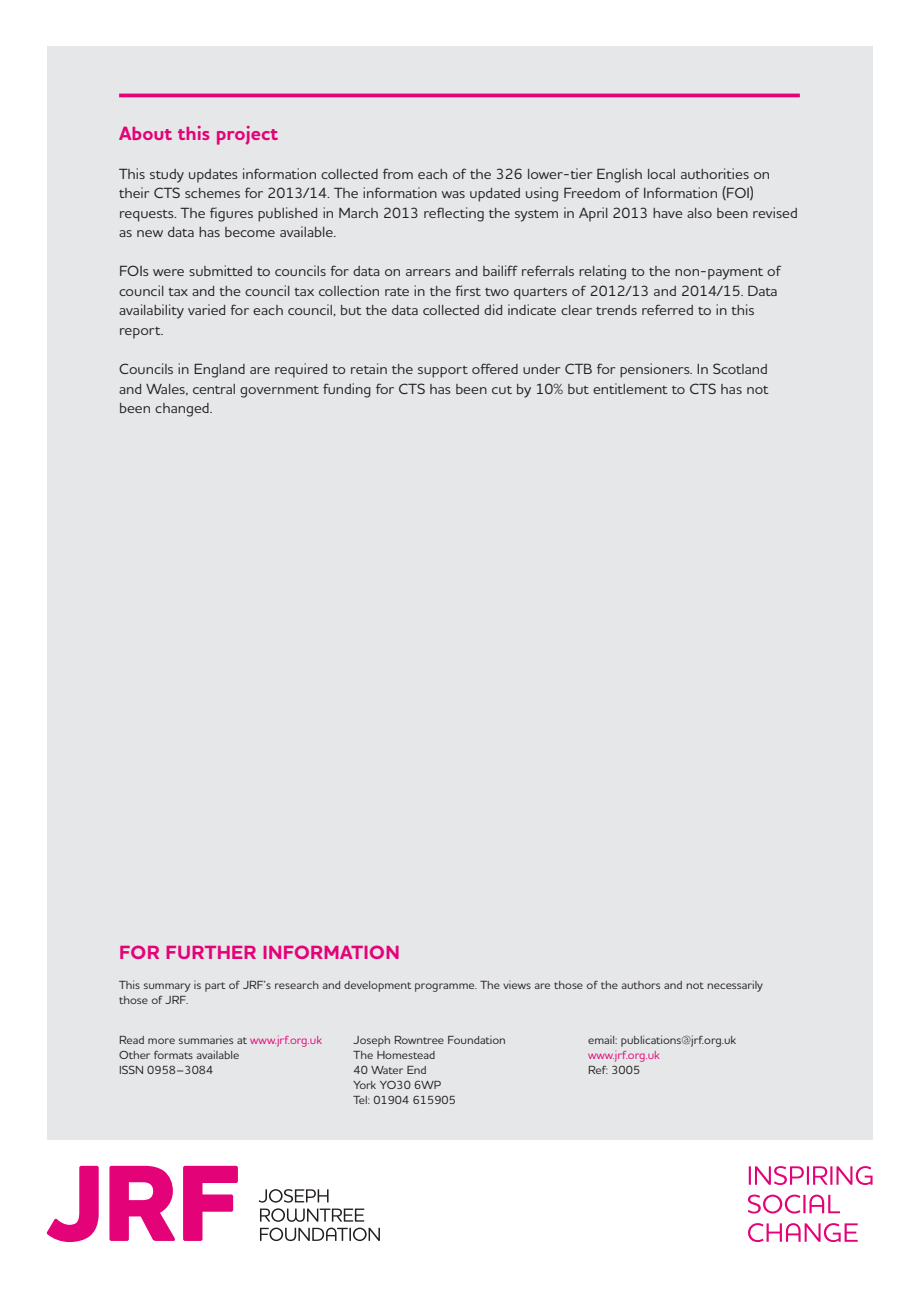
<style>
.page{position:relative;width:919px;height:1289px;background:#fff}
.page>*{position:absolute;margin:0;border:0;box-sizing:border-box;transform-origin:0 0}
.For_further_inform{font:700 19.5px "Houschka Alt Pro";letter-spacing:.015em;color:#e40278}
.About_the_project{font:700 19.5px "Houschka Alt Pro";color:#e40278}
.Body{font:500 15px/19.5px "Houschka Alt Pro";color:#231f20}
.Blurb_in_3_columns{font:500 12px "Houschka Alt Pro";color:#231f20}
.Blurb{font:500 12px/15px "Houschka Alt Pro";color:#231f20}
.Blurb_in_3_columns-2{font:500 12px "Houschka Alt Pro";color:#e40278}
.s1{color:#e40278}
</style>
<div class="page">
<div style="left:47px;top:47px;width:825px;height:1093px;background:#e6e7e9"></div>
<svg style="left:47px;top:1165px;width:52px;height:76px"></svg>
<svg style="left:109px;top:1165px;width:66px;height:75px"></svg>
<svg style="left:183px;top:1165px;width:55px;height:75px"></svg>
<svg style="left:259px;top:1189px;width:69px;height:13px"></svg>
<svg style="left:260px;top:1208px;width:104px;height:13px"></svg>
<svg style="left:260px;top:1227px;width:120px;height:13px"></svg>
<svg style="left:748px;top:1166px;width:55px;height:18px"></svg>
<hr style="left:806px;top:1166px;width:3px;height:18px;background:#e40278">
<svg style="left:813px;top:1166px;width:59px;height:18px"></svg>
<svg style="left:747px;top:1194px;width:92px;height:19px"></svg>
<svg style="left:748px;top:1223px;width:109px;height:18px"></svg>
<hr style="left:119px;top:94px;width:680px;height:3px;background:#e40278">
<p class="About_the_project" style="left:119px;top:121px;width:160px">About this project</p>
<p class="Body" style="left:119px;top:164px;width:680px">This study updates information collected from each of the 326 lower-tier English local authorities on their CTS schemes for 2013/14. The information was updated using Freedom of Information (FOI) requests. The figures published in March 2013 reflecting the system in April 2013 have also been revised as new data has become available.</p>
<p class="Body" style="left:119px;top:261px;width:663px">FOIs were submitted to councils for data on arrears and bailiff referrals relating to the non-payment of council tax and the council tax collection rate in the first two quarters of 2012/13 and 2014/15. Data availability varied for each council, but the data collected did indicate clear trends referred to in this report.</p>
<p class="Body" style="left:119px;top:359px;width:651px;text-align:justify">Councils in England are required to retain the support offered under CTB for pensioners. In Scotland and Wales, central government funding for CTS has been cut by 10% but entitlement to CTS has not been changed.</p>
<p class="For_further_inform" style="left:119px;top:939px;width:282px">FOR FURTHER INFORMATION</p>
<p class="Blurb" style="left:119px;top:977px;width:645px">This summary is part of JRF’s research and development programme. The views are those of the authors and not necessarily those of JRF.</p>
<p class="Blurb_in_3_columns" style="left:119px;top:1032px;width:204px">Read more summaries at <span class="s1">www.jrf.org.uk</span></p>
<p class="Blurb_in_3_columns" style="left:119px;top:1047px;width:122px">Other formats available</p>
<p class="Blurb_in_3_columns" style="left:119px;top:1062px;width:96px">ISSN 0958–3084</p>
<p class="Blurb_in_3_columns" style="left:353px;top:1032px;width:154px">Joseph Rowntree Foundation</p>
<p class="Blurb_in_3_columns" style="left:353px;top:1047px;width:83px">The Homestead</p>
<p class="Blurb_in_3_columns" style="left:353px;top:1062px;width:75px">40 Water End</p>
<p class="Blurb_in_3_columns" style="left:353px;top:1077px;width:89px">York YO30 6WP</p>
<p class="Blurb_in_3_columns" style="left:353px;top:1092px;width:104px">Tel: 01904 615905</p>
<p class="Blurb_in_3_columns" style="left:588px;top:1032px;width:150px">email: publications@jrf.org.uk</p>
<p class="Blurb_in_3_columns-2" style="left:588px;top:1047px;width:73px">www.jrf.org.uk</p>
<p class="Blurb_in_3_columns" style="left:588px;top:1062px;width:54px">Ref: 3005</p>
</div>
